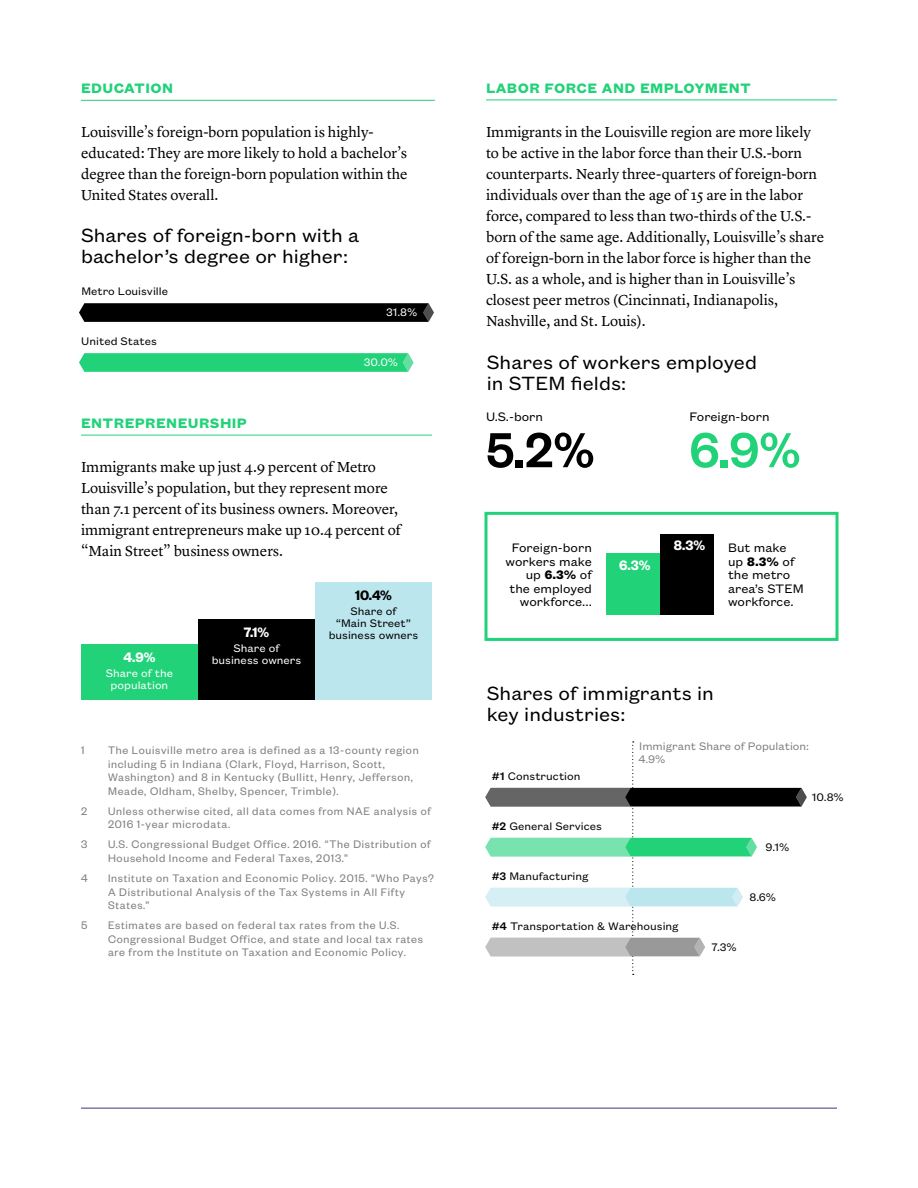
<style>
.page{position:relative;width:918px;height:1188px;background:#fff}
.page>*{position:absolute;margin:0;border:0;box-sizing:border-box;transform-origin:0 0}
.t1{font:500 54px "Founders Grotesk";color:#000}
.t2{font:500 54px "Founders Grotesk";color:#21d279}
.t3{font:21px/21px "Founders Grotesk Text";color:#000}
.t4{font:15px/21px "Lyon Text";color:#000}
.t5{font:700 15px "Founders Grotesk Text";letter-spacing:.025em;color:#21d279}
.t6{font:600 15px "Founders Grotesk";color:#fff}
.t7{font:600 15px "Founders Grotesk";color:#000}
.t8{font:13.5px/13.5px "Founders Grotesk Text";color:#000;text-align:right}
.t9{font:12px/13.5px "Founders Grotesk";letter-spacing:.06em;color:#808080}
.t10{font:12px/12px "Founders Grotesk Text";color:#000;text-align:center}
.t11{font:12px/12px "Founders Grotesk Text";color:#fff;text-align:center}
.t12{font:12px/13.5px "Founders Grotesk Text";color:#808080}
.s1{font-weight:700}
.s2{font-weight:500}
</style>
<div class="page">
<hr style="left:81px;top:435px;width:351px;height:1px;background:#21d279">
<hr style="left:81px;top:1108px;width:756px;height:1px;background:#38387d">
<hr style="left:81px;top:100px;width:354px;height:1px;background:#21d279">
<hr style="left:486px;top:100px;width:351px;height:1px;background:#21d279">
<svg style="left:79px;top:353px;width:335px;height:19px;background:#29d37e"></svg>
<svg style="left:79px;top:303px;width:355px;height:19px;background:#090909"></svg>
<div style="left:81px;top:644px;width:117px;height:56px;background:#21d279"></div>
<div style="left:198px;top:619px;width:117px;height:81px;background:#000"></div>
<div style="left:315px;top:582px;width:117px;height:118px;background:#bce6ed"></div>
<svg style="left:485px;top:741px;width:322px;height:234px"></svg>
<div style="left:607px;top:553px;width:53px;height:62px;background:#21d279"></div>
<div style="left:660px;top:534px;width:53px;height:81px;background:#000"></div>
<div style="left:484px;top:512px;width:354px;height:129px;border:3px solid #21d279"></div>
<p class="t5" style="left:81px;top:78px;width:94px">EDUCATION</p>
<p class="t5" style="left:486px;top:78px;width:266px">LABOR FORCE AND EMPLOYMENT</p>
<p class="t4" style="left:486px;top:120px;width:340px">Immigrants in the Louisville region are more likely to be active in the labor force than their U.S.-born counterparts. Nearly three-quarters of foreign-born individuals over than the age of 15 are in the labor force, compared to less than two-thirds of the U.S.- born of the same age. Additionally, Louisville’s share of foreign-born in the labor force is higher than the U.S. as a whole, and is higher than in Louisville’s closest peer metros (Cincinnati, Indianapolis, Nashville, and St. Louis).</p>
<p class="t4" style="left:81px;top:120px;width:328px">Louisville’s foreign-born population is highly&shy;educated: They are more likely to hold a bachelor’s degree than the foreign-born population within the United States overall.</p>
<h2 class="t3" style="left:81px;top:224px;width:280px">Shares of foreign-born with a bachelor’s degree or higher:</h2>
<p class="t10" style="left:81px;top:285px;width:88px">Metro Louisville</p>
<p class="t11" style="left:386px;top:305px;width:33px">31.8%</p>
<p class="t10" style="left:81px;top:335px;width:77px">United States</p>
<p class="t11" style="left:364px;top:356px;width:36px">30.0%</p>
<p class="t5" style="left:81px;top:413px;width:167px">ENTREPRENEURSHIP</p>
<p class="t4" style="left:81px;top:455px;width:322px">Immigrants make up just 4.9 percent of Metro Louisville’s population, but they represent more than 7.1 percent of its business owners. Moreover, immigrant entrepreneurs make up 10.4 percent of “Main Street” business owners.</p>
<p class="t6" style="left:124px;top:648px;width:33px">4.9%</p>
<p class="t11" style="left:106px;top:666px;width:69px">Share of the population</p>
<p class="t6" style="left:244px;top:623px;width:27px">7.1%</p>
<p class="t11" style="left:212px;top:642px;width:91px">Share of business owners</p>
<p class="t7" style="left:355px;top:586px;width:38px">10.4%</p>
<p class="t10" style="left:329px;top:605px;width:91px">Share of<br>“Main Street” business owners</p>
<p class="t9" style="left:81px;top:743px;width:5px">1</p>
<p class="t9" style="left:108px;top:743px;width:312px">The Louisville metro area is defined as a 13-county region including 5 in Indiana (Clark, Floyd, Harrison, Scott, Washington) and 8 in Kentucky (Bullitt, Henry, Jefferson, Meade, Oldham, Shelby, Spencer, Trimble).</p>
<p class="t9" style="left:81px;top:804px;width:8px">2</p>
<p class="t9" style="left:108px;top:804px;width:324px">Unless otherwise cited, all data comes from NAE analysis of<br>2016 1-year microdata.</p>
<p class="t9" style="left:81px;top:837px;width:8px">3</p>
<p class="t9" style="left:108px;top:837px;width:324px">U.S. Congressional Budget Office. 2016. “The Distribution of<br>Household Income and Federal Taxes, 2013.”</p>
<p class="t9" style="left:81px;top:871px;width:8px">4</p>
<p class="t9" style="left:108px;top:871px;width:328px">Institute on Taxation and Economic Policy. 2015. “Who Pays?<br>A Distributional Analysis of the Tax Systems in All Fifty<br>States.”</p>
<p class="t9" style="left:81px;top:918px;width:8px">5</p>
<p class="t9" style="left:108px;top:918px;width:317px">Estimates are based on federal tax rates from the U.S.<br>Congressional Budget Office, and state and local tax rates are from the Institute on Taxation and Economic Policy.</p>
<h2 class="t3" style="left:487px;top:351px;width:272px">Shares of workers employed in STEM fields:</h2>
<p class="t8" style="left:486px;top:409px;width:59px">U.S.-born</p>
<p class="t8" style="left:690px;top:409px;width:82px">Foreign-born</p>
<h1 class="t1" style="left:486px;top:416px;width:110px">5.2%</h1>
<h1 class="t2" style="left:690px;top:416px;width:113px">6.9%</h1>
<p class="t6" style="left:674px;top:536px;width:33px">8.3%</p>
<p class="t8" style="left:506px;top:540px;width:88px">Foreign-born workers make up <span class="s1">6.3%</span> of the employed workforce...</p>
<p class="t8" style="left:728px;top:540px;width:77px;text-align:left">But make up <span class="s1">8.3%</span> of the metro area’s STEM workforce.</p>
<p class="t6" style="left:619px;top:556px;width:33px">6.3%</p>
<h2 class="t3" style="left:487px;top:682px;width:229px">Shares of immigrants in key industries:</h2>
<p class="t10" style="left:492px;top:769px;width:90px"><span class="s2">#1</span> Construction</p>
<p class="t10" style="left:492px;top:819px;width:112px"><span class="s2">#2</span> General Services</p>
<p class="t10" style="left:492px;top:869px;width:98px"><span class="s2">#3</span> Manufacturing</p>
<p class="t12" style="left:638px;top:738px;width:172px">Immigrant Share of Population:<br>4.9%</p>
<p class="t10" style="left:766px;top:840px;width:26px">9.1%</p>
<p class="t10" style="left:750px;top:890px;width:28px">8.6%</p>
<p class="t10" style="left:812px;top:790px;width:33px">10.8%</p>
<p class="t10" style="left:492px;top:919px;width:188px"><span class="s2">#4</span> Transportation &amp; Warehousing</p>
<p class="t10" style="left:712px;top:941px;width:27px">7.3%</p>
</div>
